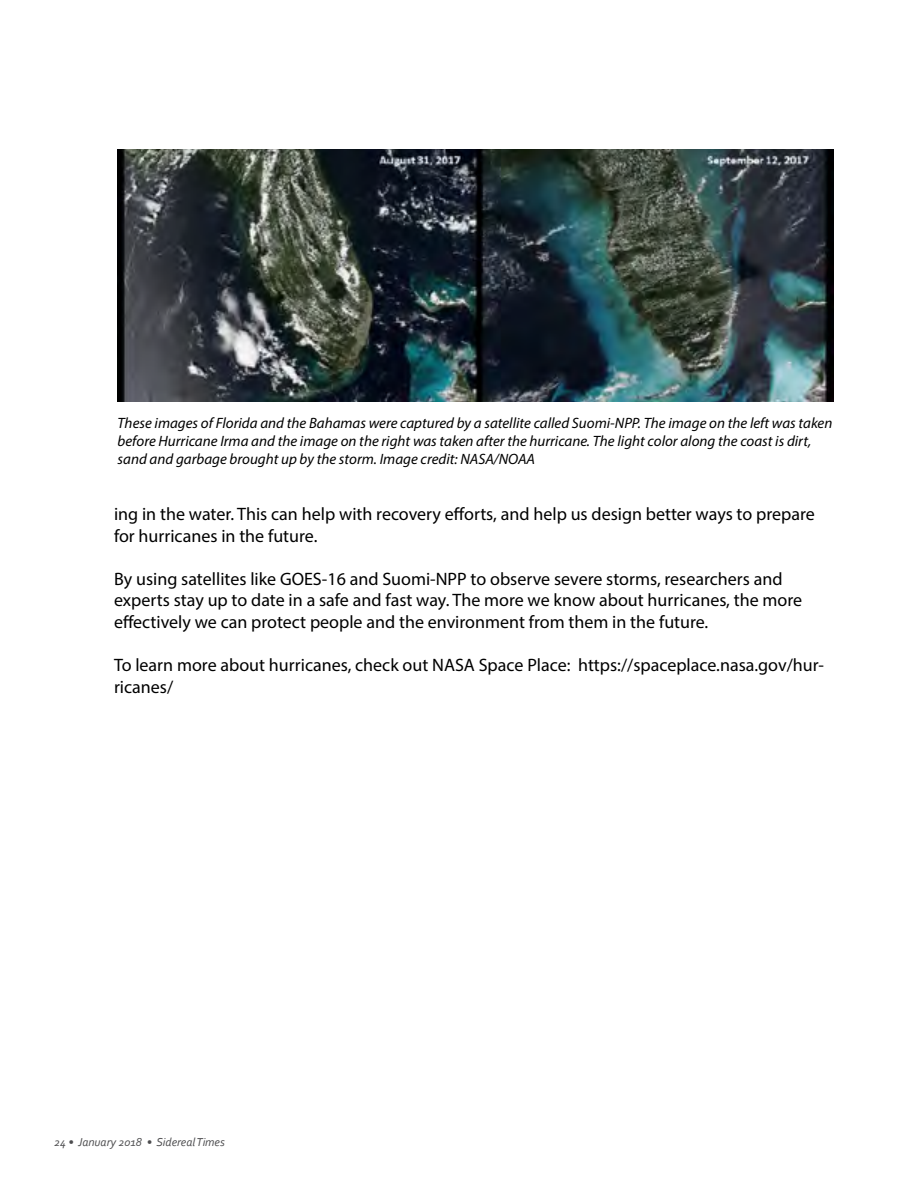
<style>
.page{position:relative;width:918px;height:1188px;background:#fff}
.page>*{position:absolute;margin:0;border:0;box-sizing:border-box;transform-origin:0 0}
.t1{font:18px/21.6px "Myriad Pro";color:#000}
.t2{font:italic 15px/18px "Myriad Pro";color:#000}
.t3{font:italic 12px "Corbel";color:#4d4d4f}
</style>
<div class="page">
<img style="left:118px;top:149px;width:715px;height:252px">
<p class="t2" style="left:118px;top:414px;width:716px">These images of Florida and the Bahamas were captured by a satellite called Suomi-NPP. The image on the left was taken before Hurricane Irma and the image on the right was taken after the hurricane. The light color along the coast is dirt, sand and garbage brought up by the storm. Image credit: NASA/NOAA</p>
<p class="t1" style="left:114px;top:503px;width:702px">ing in the water. This can help with recovery efforts, and help us design better ways to prepare for hurricanes in the future.</p>
<p class="t1" style="left:114px;top:568px;width:690px">By using satellites like GOES-16 and Suomi-NPP to observe severe storms, researchers and experts stay up to date in a safe and fast way. The more we know about hurricanes, the more effectively we can protect people and the environment from them in the future.</p>
<p class="t1" style="left:114px;top:654px;width:712px">To learn more about hurricanes, check out NASA Space Place: https://spaceplace.nasa.gov/hur&shy;ricanes/</p>
<p class="t3" style="left:54px;top:1134px;width:172px">24 • January 2018 • Sidereal Times</p>
</div>
